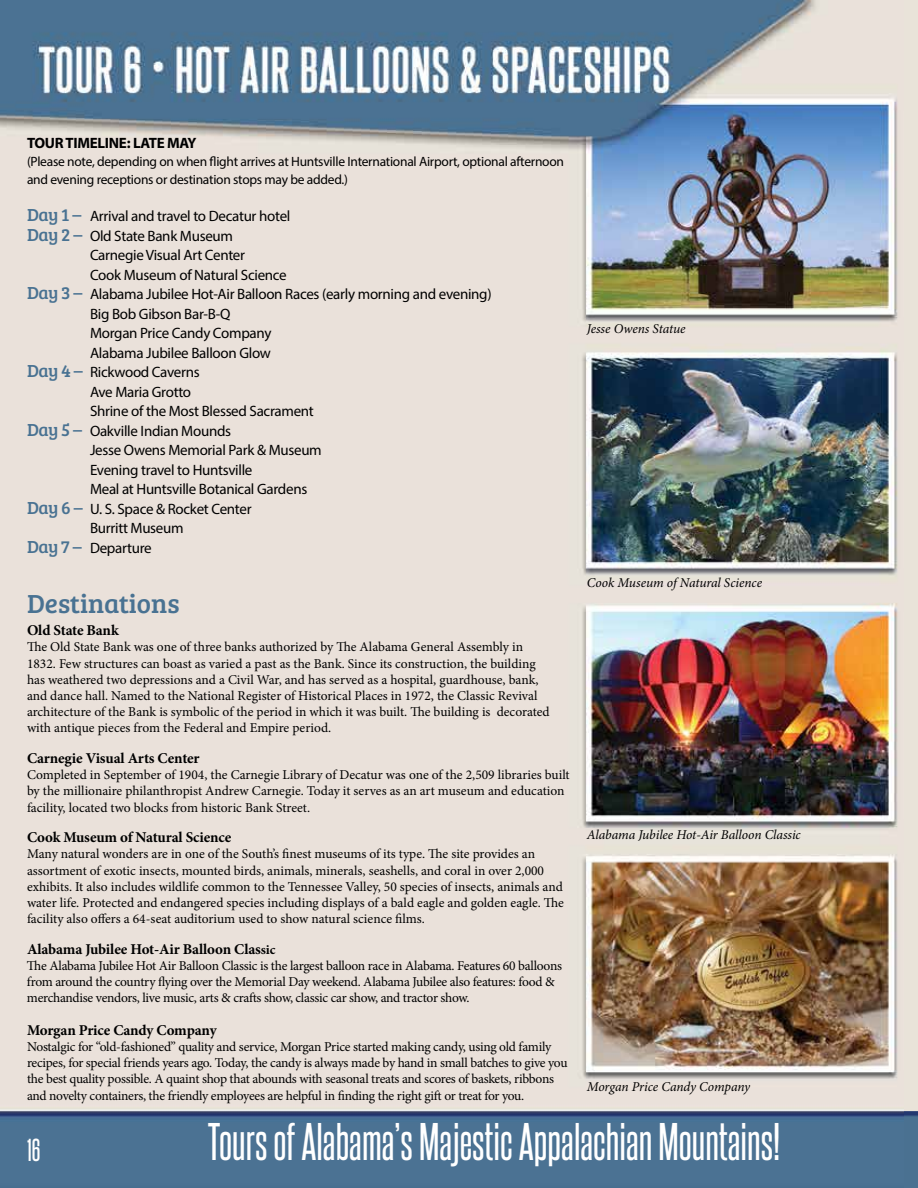
<style>
.page{position:relative;width:918px;height:1188px;background:#fff}
.page>*{position:absolute;margin:0;border:0;box-sizing:border-box;transform-origin:0 0}
.t1{font:45px "Steelfish Rg";color:#fff}
.t2{font:27px "Bree Serif";color:#497292}
.t3{font:27px "Steelfish Rg";color:#fff}
.t4{font:15px "Myriad Pro";letter-spacing:-.02em;color:#000}
.t5{font:700 15px "Minion Pro";letter-spacing:-.01em;color:#000}
.t6{font:700 15px "Myriad Pro";letter-spacing:-.02em;color:#000}
.t7{font:13.5px/16.2px "Minion Pro";letter-spacing:-.01em;color:#000}
.t8{font:13.5px/18px "Myriad Pro";letter-spacing:-.02em;color:#000}
.t9{font:italic 13.5px "Minion Pro";letter-spacing:-.005em;color:#000}
.s1{font-family:"Bree Serif";font-size:18px;color:#497292}
.s2{font-size:13.5px}
</style>
<div class="page">
<img style="left:0;top:0;width:904px;height:1188px">
<div style="left:904px;top:0;width:14px;height:1188px;background:#e9e3d9"></div>
<p class="t6" style="left:27px;top:133px;width:171px">TOUR TIMELINE: LATE MAY</p>
<p class="t8" style="left:27px;top:152px;width:539px">(Please note, depending on when flight arrives at Huntsville International Airport, optional afternoon and evening receptions or destination stops may be added.)</p>
<p class="t4" style="left:27px;top:207px;width:265px"><span class="s1">Day 1 –</span> Arrival and travel to Decatur hotel</p>
<p class="t4" style="left:27px;top:226px;width:208px"><span class="s1">Day 2 –</span> Old State Bank Museum</p>
<p class="t4" style="left:90px;top:246px;width:157px">Carnegie Visual Art Center</p>
<p class="t4" style="left:90px;top:265px;width:198px">Cook Museum of Natural Science</p>
<p class="t4" style="left:27px;top:285px;width:466px"><span class="s1">Day 3 –</span> Alabama Jubilee Hot-Air Balloon Races (early morning and evening)</p>
<p class="t4" style="left:90px;top:304px;width:142px">Big Bob Gibson Bar-B-Q</p>
<p class="t4" style="left:90px;top:324px;width:183px">Morgan Price Candy Company</p>
<p class="t4" style="left:90px;top:343px;width:182px">Alabama Jubilee Balloon Glow</p>
<p class="t4" style="left:27px;top:363px;width:174px"><span class="s1">Day 4 –</span> Rickwood Caverns</p>
<p class="t4" style="left:90px;top:382px;width:103px">Ave Maria Grotto</p>
<p class="t4" style="left:90px;top:402px;width:225px">Shrine of the Most Blessed Sacrament</p>
<p class="t4" style="left:27px;top:421px;width:206px"><span class="s1">Day 5 –</span> Oakville Indian Mounds</p>
<p class="t4" style="left:90px;top:441px;width:233px">Jesse Owens Memorial Park &amp; Museum</p>
<p class="t4" style="left:90px;top:460px;width:164px">Evening travel to Huntsville</p>
<p class="t4" style="left:90px;top:480px;width:219px">Meal at Huntsville Botanical Gardens</p>
<p class="t4" style="left:27px;top:499px;width:226px"><span class="s1">Day 6 –</span> U. S. Space &amp; Rocket Center</p>
<p class="t4" style="left:90px;top:519px;width:95px">Burritt Museum</p>
<p class="t4" style="left:27px;top:538px;width:126px"><span class="s1">Day 7 –</span> Departure</p>
<h2 class="t2" style="left:27px;top:583px;width:154px">Destinations</h2>
<p class="t5" style="left:27px;top:620px;width:93px">Old State Bank</p>
<p class="t7" style="left:27px;top:639px;width:524px">The Old State Bank was one of three banks authorized by The Alabama General Assembly in 1832. Few structures can boast as varied a past as the Bank. Since its construction, the building has weathered two depressions and a Civil War, and has served as a hospital, guardhouse, bank, and dance hall. Named to the National Register of Historical Places in 1972, the Classic Revival architecture of the Bank is symbolic of the period in which it was built. The building is decorated with antique pieces from the Federal and Empire period.</p>
<p class="t5" style="left:27px;top:748px;width:174px">Carnegie Visual Arts Center</p>
<p class="t7" style="left:27px;top:767px;width:544px">Completed in September of 1904, the Carnegie Library of Decatur was one of the 2,509 libraries built by the millionaire philanthropist Andrew Carnegie. Today it serves as an art museum and education facility, located two blocks from historic Bank Street.</p>
<p class="t5" style="left:27px;top:827px;width:206px">Cook Museum of Natural Science</p>
<p class="t7" style="left:27px;top:846px;width:539px">Many natural wonders are in one of the South’s finest museums of its type. The site provides an assortment of exotic insects, mounted birds, animals, minerals, seashells, and coral in over 2,000 exhibits. It also includes wildlife common to the Tennessee Valley, 50 species of insects, animals and water life. Protected and endangered species including displays of a bald eagle and golden eagle. The facility also offers a 64-seat auditorium used to show natural science films.</p>
<p class="t5" style="left:27px;top:938px;width:250px">Alabama Jubilee Hot-Air Balloon Clas<span class="s2">sic</span></p>
<p class="t7" style="left:27px;top:958px;width:537px">The Alabama Jubilee Hot Air Balloon Classic is the largest balloon race in Alabama. Features 60 balloons from around the country flying over the Memorial Day weekend. Alabama Jubilee also features: food &amp; merchandise vendors, live music, arts &amp; crafts show, classic car show, and tractor show.</p>
<p class="t5" style="left:27px;top:1019px;width:191px">Morgan Price Candy Company</p>
<p class="t7" style="left:27px;top:1039px;width:542px">Nostalgic for “old-fashioned” quality and service, Morgan Price started making candy, using old family recipes, for special friends years ago. Today, the candy is always made by hand in small batches to give you the best quality possible. A quaint shop that abounds with seasonal treats and scores of baskets, ribbons and novelty containers, the friendly employees are helpful in finding the right gift or treat for you.</p>
<p class="t9" style="left:587px;top:319px;width:100px">Jesse Owens Statue</p>
<p class="t9" style="left:587px;top:573px;width:177px">Cook Museum of Natural Science</p>
<p class="t9" style="left:587px;top:826px;width:215px">Alabama Jubilee Hot-Air Balloon Classic</p>
<p class="t9" style="left:587px;top:1078px;width:165px">Morgan Price Candy Company</p>
<h2 class="t3" style="left:27px;top:1134px;width:15px">16</h2>
<h1 class="t1" style="left:208px;top:1114px;width:574px">Tours of Alabama’s Majestic Appalachian Mountains!</h1>
</div>
